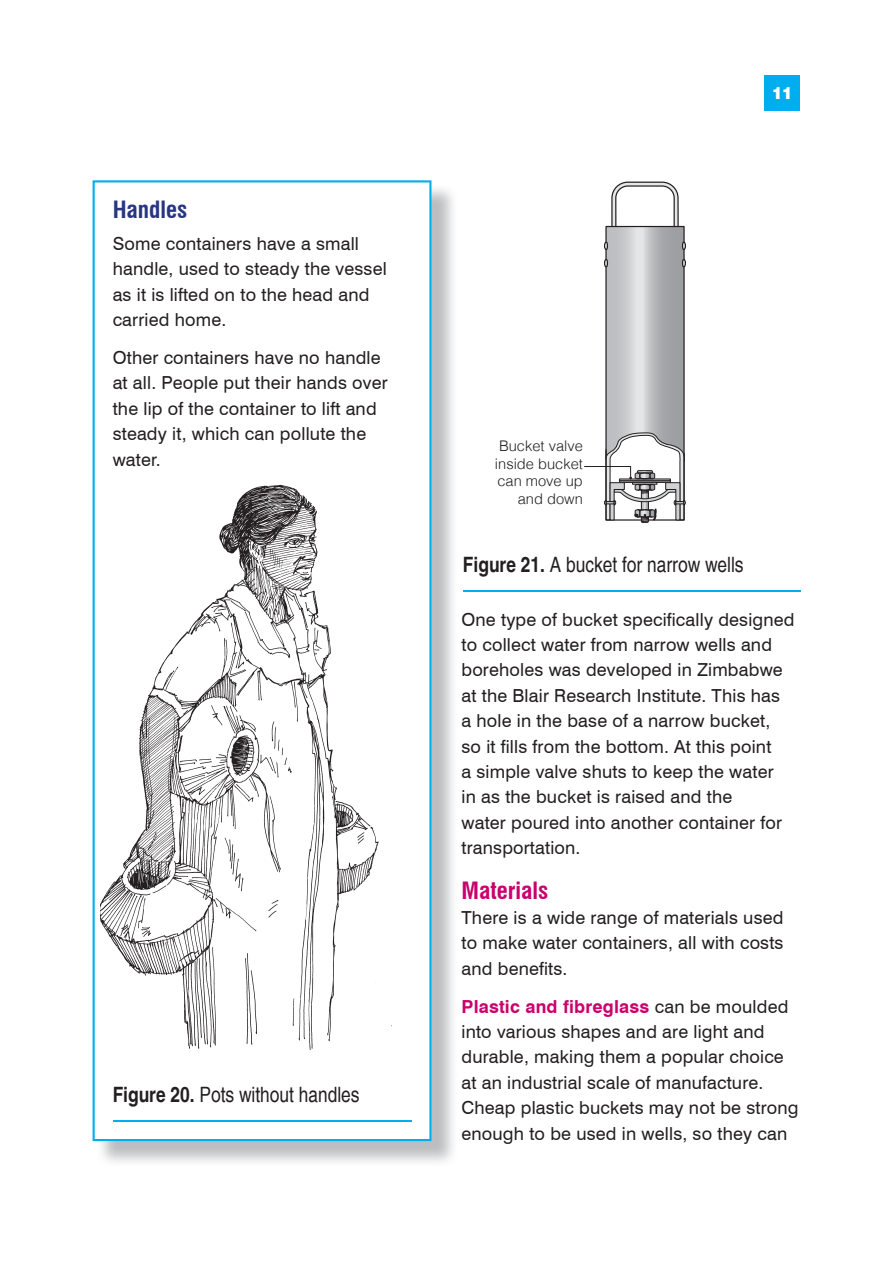
<style>
.page{position:relative;width:893px;height:1263px;background:#fff}
.page>*{position:absolute;margin:0;border:0;box-sizing:border-box;transform-origin:0 0}
.t1{font:700 condensed 23.25px "Swiss 721 BT";color:#ca016c}
.t2{font:700 condensed 23.25px "Swiss 721 BT";color:#283583}
.t3{font:condensed 21.15px "Helvetica";color:#231f20}
.t4{font:18px/25.3px "Swiss 721 BT";letter-spacing:.01em;color:#231f20}
.t5{font:900 16.95px "Swiss 721 BT";color:#fff}
.t6{font:300 14.7px/17.5px "Helvetica";color:#231f20;text-align:right}
.s1{font-weight:700}
.s2{font-weight:700;color:#ca016c}
</style>
<div class="page">
<div style="left:764px;top:75px;width:36px;height:36px;background:#00aeef"></div>
<img style="left:96px;top:184px;width:357px;height:978px">
<svg style="left:93px;top:180px;width:338px;height:961px"></svg>
<img style="left:100px;top:466px;width:294px;height:596px">
<hr style="left:113px;top:1120px;width:298px;height:1px;background:#00aeef">
<svg style="left:584px;top:181px;width:102px;height:342px"></svg>
<hr style="left:463px;top:590px;width:337px;height:1px;background:#00aeef">
<p class="t2" style="left:113px;top:196px;width:76px">Handles</p>
<p class="t4" style="left:113px;top:231px;width:275px">Some containers have a small handle, used to steady the vessel as it is lifted on to the head and carried home.</p>
<p class="t4" style="left:113px;top:345px;width:276px">Other containers have no handle at all. People put their hands over the lip of the container to lift and steady it, which can pollute the water.</p>
<p class="t3" style="left:113px;top:1082px;width:248px"><span class="s1">Figure 20.</span> Pots without handles</p>
<p class="t5" style="left:771px;top:83px;width:23px">11</p>
<p class="t6" style="left:495px;top:438px;width:89px">Bucket valve inside bucket can move up and down</p>
<p class="t3" style="left:463px;top:552px;width:282px"><span class="s1">Figure 21.</span> A bucket for narrow wells</p>
<p class="t4" style="left:461px;top:606px;width:334px">One type of bucket specifically designed to collect water from narrow wells and boreholes was developed in Zimbabwe at the Blair Research Institute. This has<br>a hole in the base of a narrow bucket,<br>so it fills from the bottom. At this point<br>a simple valve shuts to keep the water<br>in as the bucket is raised and the<br>water poured into another container for transportation.</p>
<p class="t1" style="left:461px;top:876px;width:88px">Materials</p>
<p class="t4" style="left:461px;top:905px;width:323px;text-align:justify">There is a wide range of materials used to make water containers, all with costs and benefits.</p>
<p class="t4" style="left:461px;top:994px;width:338px"><span class="s2">Plastic and fibreglass</span> can be moulded into various shapes and are light and durable, making them a popular choice at an industrial scale of manufacture.<br>Cheap plastic buckets may not be strong enough to be used in wells, so they can</p>
</div>
